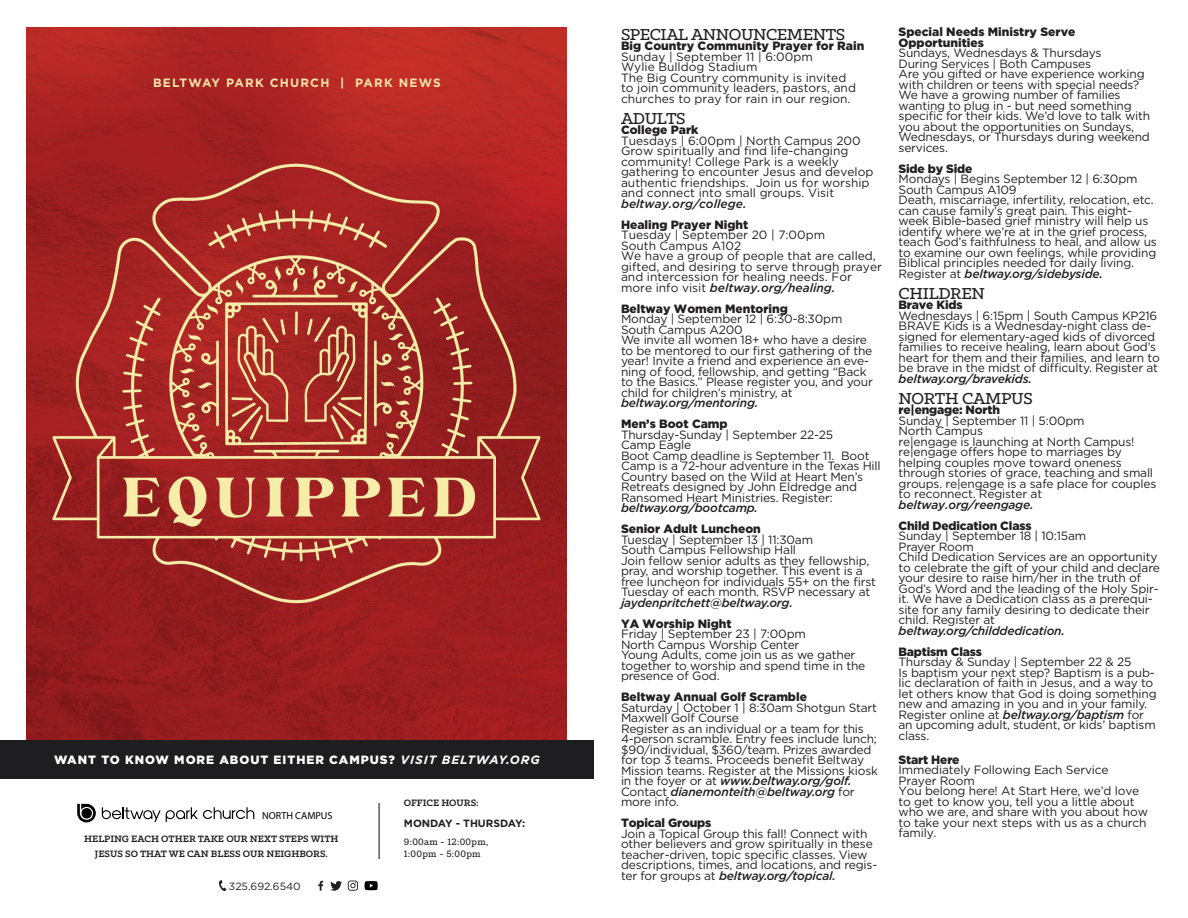
<style>
.page{position:relative;width:1188px;height:918px;background:#fff}
.page>*{position:absolute;margin:0;border:0;box-sizing:border-box;transform-origin:0 0}
.t1{font:500 18px "Klinic Slab";letter-spacing:-.025em;color:#231f20}
.t2{font:12px/10.5px "Gotham";letter-spacing:-.015em;color:#231f20}
.t3{font:900 12px "Gotham";color:#231f20}
.t4{font:italic 500 12px "Gotham";letter-spacing:-.015em;color:#231f20}
.t5{font:900 12px "Gotham";letter-spacing:.08em;color:#fff}
.t6{font:700 12px "Gotham";letter-spacing:.1em;color:#f4e5a6}
.t7{font:700 10.5px "Klinic Slab";color:#231f20}
.t8{font:500 10.5px "Klinic Slab";letter-spacing:.025em;color:#231f20}
.t9{font:700 10.5px "Gotham";color:#231f20}
.t10{font:10.5px "Gotham";color:#231f20}
.t11{font:10.2px "Myriad Pro";color:#000}
.s1{font-weight:700;font-style:italic}
.s2{font-weight:500;font-style:italic}
</style>
<div class="page">
<img style="left:27px;top:27px;width:540px;height:713px">
<div style="left:0;top:740px;width:594px;height:39px;background:#1e1e20"></div>
<hr style="left:379px;top:803px;width:1px;height:56px;background:#231f20">
<svg style="left:77px;top:804px;width:19px;height:18px"></svg>
<svg style="left:102px;top:807px;width:152px;height:15px"></svg>
<svg style="left:219px;top:880px;width:8px;height:11px"></svg>
<svg style="left:348px;top:881px;width:10px;height:10px"></svg>
<svg style="left:330px;top:881px;width:12px;height:10px"></svg>
<svg style="left:318px;top:881px;width:5px;height:10px"></svg>
<svg style="left:365px;top:881px;width:13px;height:9px"></svg>
<p class="t6" style="left:153px;top:75px;width:289px">BELTWAY PARK CHURCH | PARK NEWS</p>
<p class="t5" style="left:54px;top:751px;width:487px">WANT TO KNOW MORE ABOUT EITHER CAMPUS? <span class="s1">VISIT BELTWAY.ORG</span></p>
<p class="t7" style="left:404px;top:796px;width:76px">OFFICE HOURS:</p>
<p class="t9" style="left:404px;top:817px;width:123px">MONDAY - THURSDAY:</p>
<p class="t8" style="left:404px;top:835px;width:86px">9:00am - 12:00pm,</p>
<p class="t8" style="left:404px;top:847px;width:78px">1:00pm - 5:00pm</p>
<p class="t11" style="left:262px;top:809px;width:72px">NORTH CAMPUS</p>
<p class="t7" style="left:84px;top:832px;width:256px">HELPING EACH OTHER TAKE OUR NEXT STEPS WITH</p>
<p class="t7" style="left:95px;top:847px;width:235px">JESUS SO THAT WE CAN BLESS OUR NEIGHBORS.</p>
<p class="t10" style="left:229px;top:879px;width:73px">325.692.6540</p>
<p class="t1" style="left:621px;top:23px;width:226px">SPECIAL ANNOUNCEMENTS</p>
<p class="t3" style="left:621px;top:38px;width:245px">Big Country Community Prayer for Rain</p>
<p class="t2" style="left:621px;top:51px;width:193px">Sunday | September 11 | 6:00pm</p>
<p class="t2" style="left:621px;top:62px;width:138px">Wylie Bulldog Stadium</p>
<p class="t2" style="left:621px;top:72px;width:236px">The Big Country community is invited to join community leaders, pastors, and churches to pray for rain in our region.</p>
<p class="t1" style="left:621px;top:107px;width:66px">ADULTS</p>
<p class="t3" style="left:621px;top:122px;width:79px">College Park</p>
<p class="t2" style="left:621px;top:135px;width:241px">Tuesdays | 6:00pm | North Campus 200</p>
<p class="t2" style="left:621px;top:146px;width:229px">Grow spiritually and find life-changing</p>
<p class="t2" style="left:621px;top:156px;width:254px">community! College Park is a weekly gathering to encounter Jesus and develop authentic friendships. Join us for worship and connect into small groups. Visit</p>
<p class="t4" style="left:621px;top:196px;width:127px">beltway.org/college.</p>
<p class="t3" style="left:621px;top:216px;width:129px">Healing Prayer Night</p>
<p class="t2" style="left:621px;top:230px;width:206px">Tuesday | September 20 | 7:00pm</p>
<p class="t2" style="left:621px;top:240px;width:122px">South Campus A102</p>
<p class="t2" style="left:621px;top:251px;width:262px">We have a group of people that are called, gifted, and desiring to serve through prayer and intercession for healing needs. For more info visit <span class="s2">beltway.org/healing.</span></p>
<p class="t3" style="left:621px;top:300px;width:168px">Beltway Women Mentoring</p>
<p class="t2" style="left:621px;top:314px;width:223px">Monday | September 12 | 6:30-8:30pm</p>
<p class="t2" style="left:621px;top:324px;width:123px">South Campus A200</p>
<p class="t2" style="left:621px;top:335px;width:253px">We invite all women 18+ who have a desire to be mentored to our first gathering of the year! Invite a friend and experience an eve&shy;ning of food, fellowship, and getting “Back to the Basics.” Please register you, and your child for children’s ministry, at</p>
<p class="t4" style="left:621px;top:395px;width:139px">beltway.org/mentoring.</p>
<p class="t3" style="left:621px;top:416px;width:108px">Men’s Boot Camp</p>
<p class="t2" style="left:621px;top:429px;width:214px">Thursday-Sunday | September 22-25</p>
<p class="t2" style="left:621px;top:440px;width:72px">Camp Eagle</p>
<p class="t2" style="left:621px;top:450px;width:261px">Boot Camp deadline is September 11. Boot Camp is a 72-hour adventure in the Texas Hill Country based on the Wild at Heart Men’s Retreats designed by John Eldredge and Ransomed Heart Ministries. Register:</p>
<p class="t4" style="left:621px;top:500px;width:139px">beltway.org/bootcamp.</p>
<p class="t3" style="left:621px;top:521px;width:141px">Senior Adult Luncheon</p>
<p class="t2" style="left:621px;top:534px;width:194px">Tuesday | September 13 | 11:30am</p>
<p class="t2" style="left:621px;top:545px;width:177px">South Campus Fellowship Hall</p>
<p class="t2" style="left:621px;top:555px;width:256px">Join fellow senior adults as they fellowship, pray, and worship together. This event is a free luncheon for individuals 55+ on the first Tuesday of each month. RSVP necessary at</p>
<p class="t4" style="left:621px;top:595px;width:173px">jaydenpritchett@beltway.org.</p>
<p class="t3" style="left:621px;top:615px;width:112px">YA Worship Night</p>
<p class="t2" style="left:621px;top:629px;width:186px">Friday | September 23 | 7:00pm</p>
<p class="t2" style="left:621px;top:639px;width:180px">North Campus Worship Center</p>
<p class="t2" style="left:621px;top:650px;width:246px">Young Adults, come join us as we gather together to worship and spend time in the presence of God.</p>
<p class="t3" style="left:621px;top:689px;width:187px">Beltway Annual Golf Scramble</p>
<p class="t2" style="left:621px;top:702px;width:258px">Saturday | October 1 | 8:30am Shotgun Start<br>Maxwell Golf Course</p>
<p class="t2" style="left:621px;top:723px;width:259px">Register as an individual or a team for this 4-person scramble. Entry fees include lunch; $90/individual, $360/team. Prizes awarded for top 3 teams. Proceeds benefit Beltway Mission teams. Register at the Missions kiosk in the foyer or at <span class="s2">www.beltway.org/golf.<br></span>Contact <span class="s2">dianemonteith@beltway.org</span> for more info.</p>
<p class="t3" style="left:621px;top:815px;width:92px">Topical Groups</p>
<p class="t2" style="left:621px;top:828px;width:258px">Join a Topical Group this fall! Connect with other believers and grow spiritually in these teacher-driven, topic specific classes. View descriptions, times, and locations, and regis&shy;ter for groups at <span class="s2">beltway.org/topical.</span></p>
<p class="t3" style="left:899px;top:24px;width:178px">Special Needs Ministry Serve</p>
<p class="t3" style="left:899px;top:34px;width:87px">Opportunities</p>
<p class="t2" style="left:899px;top:47px;width:204px">Sundays, Wednesdays &amp; Thursdays</p>
<p class="t2" style="left:899px;top:58px;width:194px">During Services | Both Campuses</p>
<p class="t2" style="left:899px;top:68px;width:253px">Are you gifted or have experience working with children or teens with special needs?<br>We have a growing number of families wanting to plug in - but need something specific for their kids. We’d love to talk with you about the opportunities on Sundays, Wednesdays, or Thursdays during weekend services.</p>
<p class="t3" style="left:899px;top:160px;width:75px">Side by Side</p>
<p class="t2" style="left:899px;top:173px;width:241px">Mondays | Begins September 12 | 6:30pm<br>South Campus A109</p>
<p class="t2" style="left:899px;top:194px;width:260px">Death, miscarriage, infertility, relocation, etc. can cause family’s great pain. This eight&shy;week Bible-based grief ministry will help us identify where we’re at in the grief process, teach God’s faithfulness to heal, and allow us to examine our own feelings, while providing Biblical principles needed for daily living.<br>Register at <span class="s2">beltway.org/sidebyside.</span></p>
<p class="t1" style="left:899px;top:281px;width:88px">CHILDREN</p>
<p class="t3" style="left:899px;top:297px;width:66px">Brave Kids</p>
<p class="t2" style="left:899px;top:310px;width:260px">Wednesdays | 6:15pm | South Campus KP216</p>
<p class="t2" style="left:899px;top:320px;width:263px">BRAVE Kids is a Wednesday-night class de&shy;signed for elementary-aged kids of divorced families to receive healing, learn about God’s heart for them and their families, and learn to be brave in the midst of difficulty. Register at <span class="s2">beltway.org/bravekids.</span></p>
<p class="t1" style="left:899px;top:386px;width:136px">NORTH CAMPUS</p>
<p class="t3" style="left:899px;top:402px;width:103px">re|engage: North</p>
<p class="t2" style="left:899px;top:415px;width:188px">Sunday | September 11 | 5:00pm</p>
<p class="t2" style="left:899px;top:425px;width:86px">North Campus</p>
<p class="t2" style="left:899px;top:436px;width:237px">re|engage is launching at North Campus! re|engage offers hope to marriages by</p>
<p class="t2" style="left:899px;top:457px;width:259px">helping couples move toward oneness through stories of grace, teaching and small groups. re|engage is a safe place for couples to reconnect. Register at</p>
<p class="t4" style="left:899px;top:496px;width:137px">beltway.org/reengage.</p>
<p class="t3" style="left:899px;top:517px;width:134px">Child Dedication Class</p>
<p class="t2" style="left:899px;top:530px;width:189px">Sunday | September 18 | 10:15am</p>
<p class="t2" style="left:899px;top:541px;width:77px">Prayer Room</p>
<p class="t2" style="left:899px;top:551px;width:263px">Child Dedication Services are an opportunity to celebrate the gift of your child and declare your desire to raise him/her in the truth of God’s Word and the leading of the Holy Spir&shy;it. We have a Dedication class as a prerequi&shy;site for any family desiring to dedicate their child. Register at</p>
<p class="t4" style="left:899px;top:622px;width:168px">beltway.org/childdedication.</p>
<p class="t3" style="left:899px;top:643px;width:85px">Baptism Class</p>
<p class="t2" style="left:899px;top:656px;width:235px">Thursday &amp; Sunday | September 22 &amp; 25</p>
<p class="t2" style="left:899px;top:667px;width:260px">Is baptism your next step? Baptism is a pub&shy;lic declaration of faith in Jesus, and a way to let others know that God is doing something new and amazing in you and in your family.<br>Register online at <span class="s2">beltway.org/baptism</span> for an upcoming adult, student, or kids’ baptism class.</p>
<p class="t3" style="left:899px;top:751px;width:63px">Start Here</p>
<p class="t2" style="left:899px;top:764px;width:212px">Immediately Following Each Service</p>
<p class="t2" style="left:899px;top:775px;width:78px">Prayer Room</p>
<p class="t2" style="left:899px;top:785px;width:251px">You belong here! At Start Here, we’d love to get to know you, tell you a little about who we are, and share with you about how to take your next steps with us as a church family.</p>
</div>
